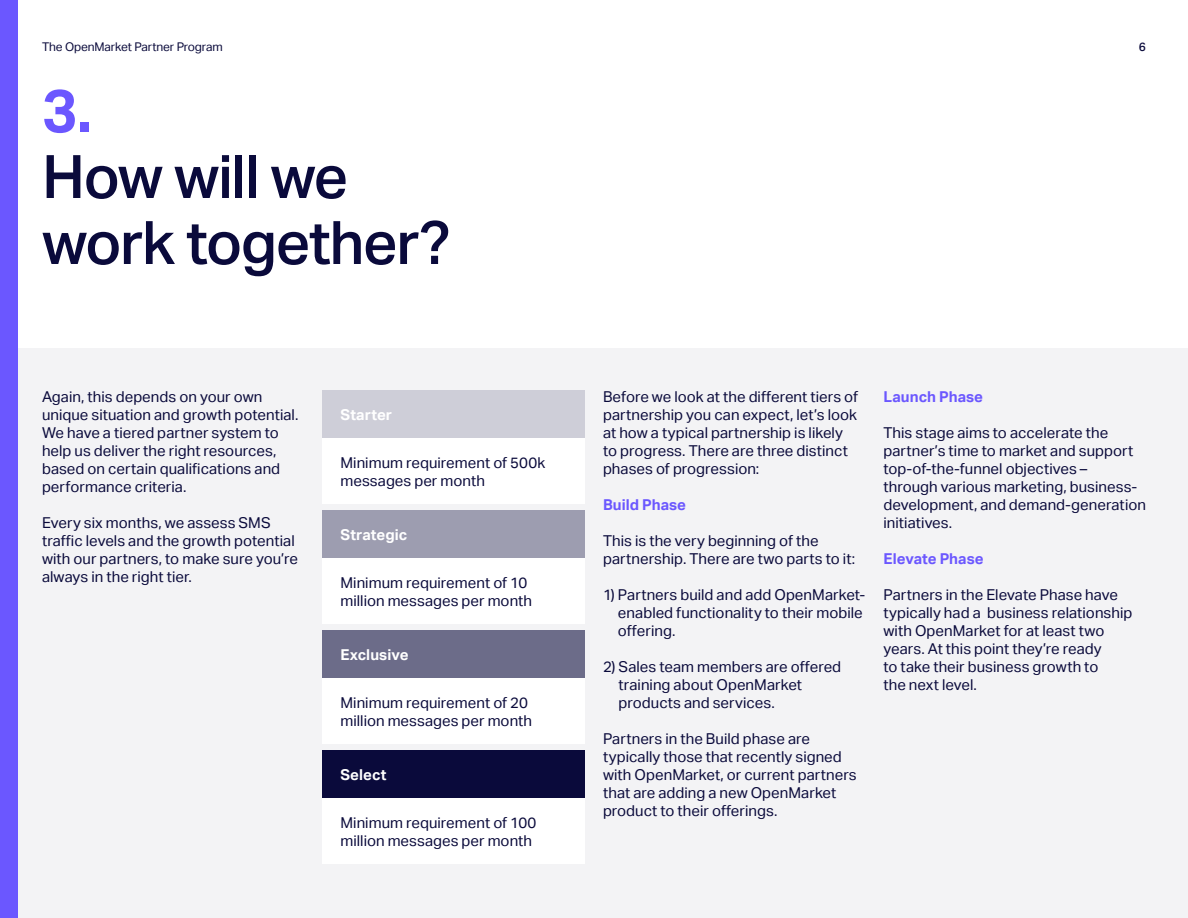
<style>
.page{position:relative;width:1188px;height:918px;background:#fff}
.page>*{position:absolute;margin:0;border:0;box-sizing:border-box;transform-origin:0 0}
.t1{font:500 60px/66px "Aktiv Grotesk";letter-spacing:-.025em;color:#0a0a3b}
.t2{font:700 60px "Aktiv Grotesk";color:#6b57ff}
.t3{font:15px/18px "Aktiv Grotesk";letter-spacing:.005em;color:#0a0a3b}
.t4{font:700 15px "Aktiv Grotesk";letter-spacing:.005em;color:#6b57ff}
.t5{font:700 15px "Aktiv Grotesk";letter-spacing:.005em;color:#fff}
.t6{font:12px "Aktiv Grotesk";letter-spacing:-.01em;color:#0a0a3b}
.t7{font:500 12px "Aktiv Grotesk";color:#0a0a3b}
</style>
<div class="page">
<div style="left:0;top:348px;width:1188px;height:570px;background:#f3f3f5"></div>
<div style="left:0;top:0;width:18px;height:918px;background:#6b57ff"></div>
<div style="left:322px;top:438px;width:263px;height:66px;background:#fff"></div>
<div style="left:322px;top:798px;width:263px;height:66px;background:#fff"></div>
<div style="left:322px;top:750px;width:263px;height:48px;background:#0a0a3b"></div>
<div style="left:322px;top:678px;width:263px;height:66px;background:#fff"></div>
<div style="left:322px;top:630px;width:263px;height:48px;background:#6c6c89"></div>
<div style="left:322px;top:558px;width:263px;height:66px;background:#fff"></div>
<div style="left:322px;top:510px;width:263px;height:48px;background:#9d9db0"></div>
<div style="left:322px;top:390px;width:263px;height:48px;background:#ceced8"></div>
<p class="t6" style="left:42px;top:39px;width:182px">The OpenMarket Partner Program</p>
<p class="t7" style="left:1139px;top:39px;width:9px">6</p>
<h1 class="t2" style="left:42px;top:76px;width:51px">3.</h1>
<h1 class="t1" style="left:42px;top:144px;width:410px">How will we work together?</h1>
<p class="t3" style="left:42px;top:388px;width:258px">Again, this depends on your own unique situation and growth potential.<br>We have a tiered partner system to help us deliver the right resources, based on certain qualifications and performance criteria.</p>
<p class="t3" style="left:42px;top:514px;width:257px">Every six months, we assess SMS traffic levels and the growth potential with our partners, to make sure you’re always in the right tier.</p>
<p class="t5" style="left:340px;top:406px;width:53px">Starter</p>
<p class="t3" style="left:340px;top:454px;width:206px">Minimum requirement of 500k messages per month</p>
<p class="t5" style="left:340px;top:526px;width:68px">Strategic</p>
<p class="t3" style="left:340px;top:574px;width:193px">Minimum requirement of 10 million messages per month</p>
<p class="t5" style="left:340px;top:646px;width:70px">Exclusive</p>
<p class="t3" style="left:340px;top:694px;width:193px">Minimum requirement of 20 million messages per month</p>
<p class="t5" style="left:340px;top:766px;width:47px">Select</p>
<p class="t3" style="left:340px;top:814px;width:198px">Minimum requirement of 100 million messages per month</p>
<p class="t3" style="left:603px;top:388px;width:257px">Before we look at the different tiers of partnership you can expect, let’s look at how a typical partnership is likely to progress. There are three distinct phases of progression:</p>
<p class="t4" style="left:603px;top:496px;width:85px">Build Phase</p>
<p class="t3" style="left:603px;top:532px;width:254px">This is the very beginning of the partnership. There are two parts to it:</p>
<p class="t3" style="left:618px;top:586px;width:249px;text-indent:-15px">1) Partners build and add OpenMarket&shy;enabled functionality to their mobile offering.</p>
<p class="t3" style="left:619px;top:658px;width:224px;text-indent:-16px">2) Sales team members are offered training about OpenMarket products and services.</p>
<p class="t3" style="left:603px;top:730px;width:255px">Partners in the Build phase are typically those that recently signed with OpenMarket, or current partners that are adding a new OpenMarket product to their offerings.</p>
<p class="t4" style="left:883px;top:388px;width:101px">Launch Phase</p>
<p class="t3" style="left:883px;top:424px;width:264px">This stage aims to accelerate the partner’s time to market and support top-of-the-funnel objectives –<br>through various marketing, business&shy;development, and demand-generation initiatives.</p>
<p class="t4" style="left:883px;top:550px;width:102px">Elevate Phase</p>
<p class="t3" style="left:883px;top:586px;width:251px">Partners in the Elevate Phase have typically had a business relationship with OpenMarket for at least two years. At this point they’re ready<br>to take their business growth to<br>the next level.</p>
</div>
